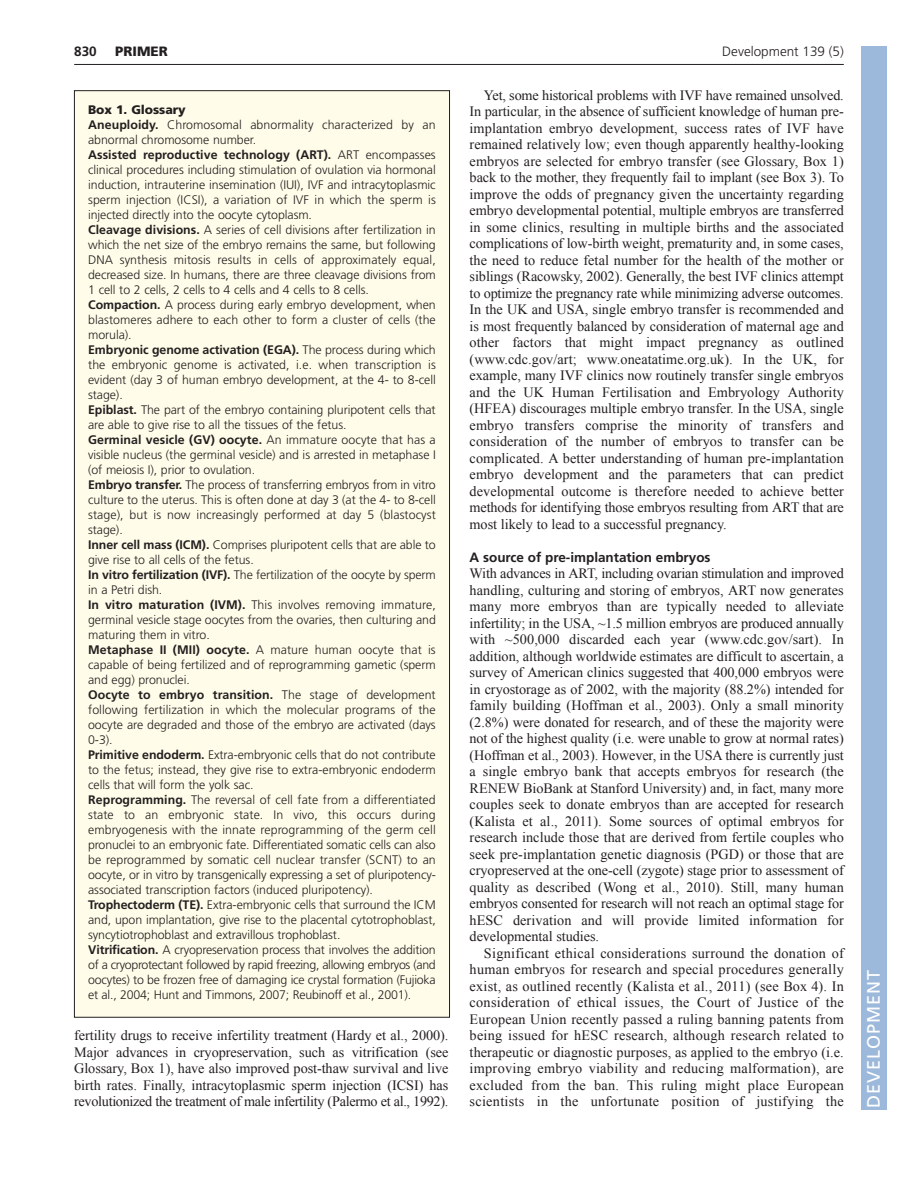
<style>
.page{position:relative;width:918px;height:1188px;background:#fff}
.page>*{position:absolute;margin:0;border:0;box-sizing:border-box;transform-origin:0 0}
.t1{font:18px "Frutiger LT Std";letter-spacing:.055em;color:#fff}
.t2{font:14.25px/16.5px "Times New Roman";letter-spacing:-.005em;color:#231f20;text-align:justify}
.t3{font:700 13.5px "Frutiger LT Std";color:#231f20}
.t4{font:300 13.5px "Frutiger LT Std";color:#231f20}
.t5{font:900 13.5px "Frutiger LT Std";color:#231f20}
.t6{font:300 12.3px/15px "Frutiger LT Std";letter-spacing:-.005em;color:#231f20}
.s1{font-weight:900}
.s2{font-weight:700}
</style>
<div class="page">
<hr style="left:74px;top:64px;width:770px;height:1px;background:#231f20">
<div style="left:74px;top:91px;width:376px;height:926px;background:#fffde9"></div>
<div style="left:861px;top:46px;width:25px;height:1064px;background:#9cb9db"></div>
<p class="t3" style="left:74px;top:46px;width:24px">830</p>
<p class="t5" style="left:115px;top:46px;width:54px">PRIMER</p>
<p class="t4" style="left:722px;top:46px;width:123px">Development 139 (5)</p>
<p class="t6" style="left:88px;top:103px;width:349px"><span class="s1">Box 1. Glossary<br></span><span class="s2">Aneuploidy.</span> Chromosomal abnormality characterized by an abnormal chromosome number.<br><span class="s2">Assisted reproductive technology (ART).</span> ART encompasses clinical procedures including stimulation of ovulation via hormonal induction, intrauterine insemination (IUI), IVF and intracytoplasmic sperm injection (ICSI), a variation of IVF in which the sperm is injected directly into the oocyte cytoplasm.<br><span class="s2">Cleavage divisions.</span> A series of cell divisions after fertilization in which the net size of the embryo remains the same, but following DNA synthesis mitosis results in cells of approximately equal, decreased size. In humans, there are three cleavage divisions from 1 cell to 2 cells, 2 cells to 4 cells and 4 cells to 8 cells.<br><span class="s2">Compaction.</span> A process during early embryo development, when blastomeres adhere to each other to form a cluster of cells (the morula).<br><span class="s2">Embryonic genome activation (EGA).</span> The process during which the embryonic genome is activated, i.e. when transcription is evident (day 3 of human embryo development, at the 4- to 8-cell stage).<br><span class="s2">Epiblast.</span> The part of the embryo containing pluripotent cells that are able to give rise to all the tissues of the fetus.<br><span class="s2">Germinal vesicle (GV) oocyte.</span> An immature oocyte that has a visible nucleus (the germinal vesicle) and is arrested in metaphase I (of meiosis I), prior to ovulation.<br><span class="s2">Embryo transfer.</span> The process of transferring embryos from in vitro culture to the uterus. This is often done at day 3 (at the 4- to 8-cell stage), but is now increasingly performed at day 5 (blastocyst stage).<br><span class="s2">Inner cell mass (ICM).</span> Comprises pluripotent cells that are able to give rise to all cells of the fetus.<br><span class="s2">In vitro fertilization (IVF).</span> The fertilization of the oocyte by sperm in a Petri dish.<br><span class="s2">In vitro maturation (IVM).</span> This involves removing immature, germinal vesicle stage oocytes from the ovaries, then culturing and maturing them in vitro.<br><span class="s2">Metaphase II (MII) oocyte.</span> A mature human oocyte that is capable of being fertilized and of reprogramming gametic (sperm and egg) pronuclei.<br><span class="s2">Oocyte to embryo transition.</span> The stage of development following fertilization in which the molecular programs of the oocyte are degraded and those of the embryo are activated (days 0-3).<br><span class="s2">Primitive endoderm.</span> Extra-embryonic cells that do not contribute to the fetus; instead, they give rise to extra-embryonic endoderm cells that will form the yolk sac.<br><span class="s2">Reprogramming.</span> The reversal of cell fate from a differentiated state to an embryonic state. In vivo, this occurs during embryogenesis with the innate reprogramming of the germ cell pronuclei to an embryonic fate. Differentiated somatic cells can also be reprogrammed by somatic cell nuclear transfer (SCNT) to an oocyte, or in vitro by transgenically expressing a set of pluripotency&shy;associated transcription factors (induced pluripotency).<br><span class="s2">Trophectoderm (TE).</span> Extra-embryonic cells that surround the ICM and, upon implantation, give rise to the placental cytotrophoblast, syncytiotrophoblast and extravillous trophoblast.<br><span class="s2">Vitrification.</span> A cryopreservation process that involves the addition of a cryoprotectant followed by rapid freezing, allowing embryos (and oocytes) to be frozen free of damaging ice crystal formation (Fujioka et al., 2004; Hunt and Timmons, 2007; Reubinoff et al., 2001).</p>
<p class="t2" style="left:74px;top:1027px;width:376px">fertility drugs to receive infertility treatment (Hardy et al., 2000).<br>Major advances in cryopreservation, such as vitrification (see Glossary, Box 1), have also improved post-thaw survival and live birth rates. Finally, intracytoplasmic sperm injection (ICSI) has revolutionized the treatment of male infertility (Palermo et al., 1992).</p>
<p class="t2" style="left:470px;top:87px;width:376px;text-indent:14px">Yet, some historical problems with IVF have remained unsolved.<br>In particular, in the absence of sufficient knowledge of human pre&shy;implantation embryo development, success rates of IVF have remained relatively low; even though apparently healthy-looking embryos are selected for embryo transfer (see Glossary, Box 1) back to the mother, they frequently fail to implant (see Box 3). To improve the odds of pregnancy given the uncertainty regarding embryo developmental potential, multiple embryos are transferred in some clinics, resulting in multiple births and the associated complications of low-birth weight, prematurity and, in some cases, the need to reduce fetal number for the health of the mother or siblings (Racowsky, 2002). Generally, the best IVF clinics attempt to optimize the pregnancy rate while minimizing adverse outcomes.<br>In the UK and USA, single embryo transfer is recommended and is most frequently balanced by consideration of maternal age and other factors that might impact pregnancy as outlined (www.cdc.gov/art; www.oneatatime.org.uk). In the UK, for example, many IVF clinics now routinely transfer single embryos and the UK Human Fertilisation and Embryology Authority (HFEA) discourages multiple embryo transfer. In the USA, single embryo transfers comprise the minority of transfers and consideration of the number of embryos to transfer can be complicated. A better understanding of human pre-implantation embryo development and the parameters that can predict developmental outcome is therefore needed to achieve better methods for identifying those embryos resulting from ART that are most likely to lead to a successful pregnancy.</p>
<p class="t3" style="left:470px;top:552px;width:242px">A source of pre-implantation embryos</p>
<p class="t2" style="left:470px;top:565px;width:376px">With advances in ART, including ovarian stimulation and improved handling, culturing and storing of embryos, ART now generates many more embryos than are typically needed to alleviate infertility; in the USA, ~1.5 million embryos are produced annually with ~500,000 discarded each year (www.cdc.gov/sart). In addition, although worldwide estimates are difficult to ascertain, a survey of American clinics suggested that 400,000 embryos were in cryostorage as of 2002, with the majority (88.2%) intended for family building (Hoffman et al., 2003). Only a small minority (2.8%) were donated for research, and of these the majority were not of the highest quality (i.e. were unable to grow at normal rates) (Hoffman et al., 2003). However, in the USA there is currently just a single embryo bank that accepts embryos for research (the RENEW BioBank at Stanford University) and, in fact, many more couples seek to donate embryos than are accepted for research (Kalista et al., 2011). Some sources of optimal embryos for research include those that are derived from fertile couples who seek pre-implantation genetic diagnosis (PGD) or those that are cryopreserved at the one-cell (zygote) stage prior to assessment of quality as described (Wong et al., 2010). Still, many human embryos consented for research will not reach an optimal stage for hESC derivation and will provide limited information for developmental studies.</p>
<p class="t2" style="left:470px;top:945px;width:376px;text-indent:14px">Significant ethical considerations surround the donation of human embryos for research and special procedures generally exist, as outlined recently (Kalista et al., 2011) (see Box 4). In consideration of ethical issues, the Court of Justice of the European Union recently passed a ruling banning patents from being issued for hESC research, although research related to therapeutic or diagnostic purposes, as applied to the embryo (i.e. improving embryo viability and reducing malformation), are excluded from the ban. This ruling might place European scientists in the unfortunate position of justifying the</p>
<p class="t1" style="left:863px;top:1108px;width:140px;rotate:-90deg">DEVELOPMENT</p>
</div>
